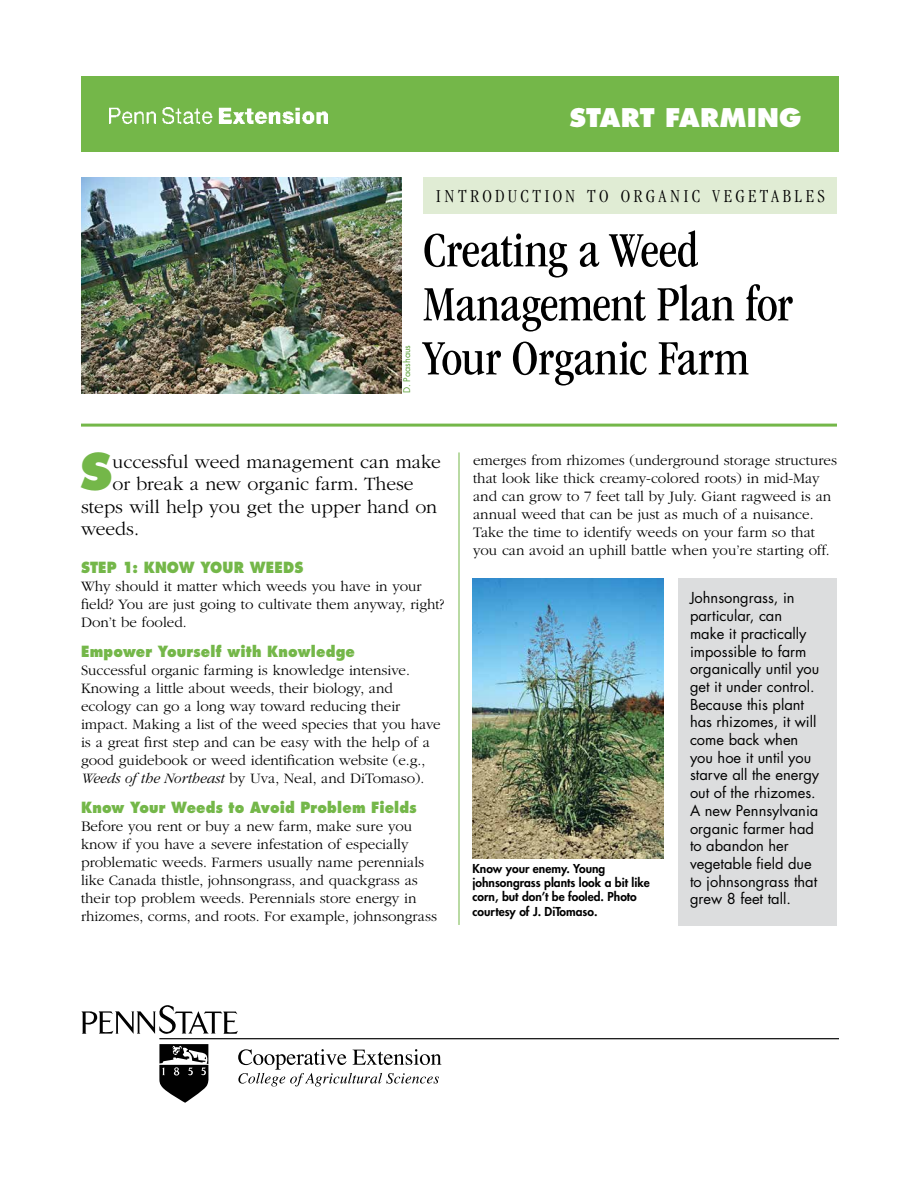
<style>
.page{position:relative;width:918px;height:1188px;background:#fff}
.page>*{position:absolute;margin:0;border:0;box-sizing:border-box;transform-origin:0 0}
.t1{font:condensed 51px/54px "ITC Garamond Std";letter-spacing:-.01em;color:#000}
.t2{font:800 49.35px "Futura Std";color:#74b749}
.t3{font:800 25.05px "Futura Std";letter-spacing:.005em;color:#fff}
.t4{font:300 19.5px "ITC Garamond Std";color:#000}
.t5{font:300 condensed 18.9px "ITC Garamond Std";letter-spacing:.18em;color:#000}
.t6{font:300 15px/18px "ITC Garamond Std";color:#000}
.t7{font:800 15px "Futura Std";letter-spacing:.015em;color:#74b749;scale:.9 1}
.t8{font:14.7px/17.7px "Futura Std";color:#000}
.t9{font:800 12px/14.2px "Futura Std";color:#000}
.t10{font:9px "Futura Std";color:#5ca038}
.s1{font-style:italic}
</style>
<div class="page">
<div style="left:679px;top:579px;width:158px;height:347px;background:#dcddde"></div>
<img style="left:81px;top:177px;width:320px;height:216px">
<hr style="left:81px;top:424px;width:756px;height:3px;background:#74b749">
<hr style="left:459px;top:452px;width:1px;height:473px;background:#74b749">
<div style="left:424px;top:177px;width:413px;height:37px;background:#e0ecd4"></div>
<img style="left:473px;top:578px;width:191px;height:281px">
<svg style="left:81px;top:1005px;width:157px;height:29px"></svg>
<svg style="left:159px;top:1044px;width:50px;height:59px"></svg>
<svg style="left:238px;top:1049px;width:204px;height:38px"></svg>
<hr style="left:159px;top:1038px;width:679px;height:1px;background:#010101">
<div style="left:81px;top:76px;width:757px;height:76px;background:#74b749"></div>
<img style="left:109px;top:108px;width:218px;height:16px">
<h3 class="t3" style="left:569px;top:102px;width:234px">START FARMING</h3>
<p class="t10" style="left:401px;top:393px;width:50px;rotate:-90deg">D. Paashaus</p>
<p class="t5" style="left:436px;top:185px;width:390px">INTRODUCTION TO ORGANIC VEGETABLES</p>
<h1 class="t1" style="left:423px;top:223px;width:371px">Creating a Weed<br>Management Plan for<br>Your Organic Farm</h1>
<h2 class="t2" style="left:80px;top:440px;width:34px">S</h2>
<h3 class="t4" style="left:113px;top:451px;width:330px">uccessful weed management can make</h3>
<h3 class="t4" style="left:113px;top:474px;width:303px">or break a new organic farm. These</h3>
<h3 class="t4" style="left:81px;top:496px;width:358px">steps will help you get the upper hand on</h3>
<h3 class="t4" style="left:81px;top:519px;width:60px">weeds.</h3>
<p class="t7" style="left:81px;top:558px;width:249px">STEP 1: KNOW YOUR WEEDS</p>
<p class="t6" style="left:81px;top:577px;width:365px">Why should it matter which weeds you have in your field? You are just going to cultivate them anyway, right?<br>Don’t be fooled.</p>
<p class="t7" style="left:81px;top:642px;width:306px">Empower Yourself with Knowledge</p>
<p class="t6" style="left:81px;top:661px;width:361px">Successful organic farming is knowledge intensive.<br>Knowing a little about weeds, their biology, and ecology can go a long way toward reducing their impact. Making a list of the weed species that you have is a great first step and can be easy with the help of a good guidebook or weed identification website (e.g., <span class="s1">Weeds of the Northeast</span> by Uva, Neal, and DiTomaso).</p>
<p class="t7" style="left:81px;top:798px;width:375px">Know Your Weeds to Avoid Problem Fields</p>
<p class="t6" style="left:81px;top:817px;width:358px">Before you rent or buy a new farm, make sure you know if you have a severe infestation of especially problematic weeds. Farmers usually name perennials like Canada thistle, johnsongrass, and quackgrass as their top problem weeds. Perennials store energy in rhizomes, corms, and roots. For example, johnsongrass</p>
<p class="t6" style="left:473px;top:451px;width:365px">emerges from rhizomes (underground storage structures that look like thick creamy-colored roots) in mid-May and can grow to 7 feet tall by July. Giant ragweed is an annual weed that can be just as much of a nuisance.<br>Take the time to identify weeds on your farm so that you can avoid an uphill battle when you’re starting off.</p>
<p class="t9" style="left:472px;top:861px;width:179px">Know your enemy. Young johnsongrass plants look a bit like corn, but don’t be fooled. Photo courtesy of J. DiTomaso.</p>
<p class="t8" style="left:690px;top:589px;width:131px">Johnsongrass, in particular, can make it practically impossible to farm organically until you get it under control.<br>Because this plant has rhizomes, it will come back when you hoe it until you starve all the energy out of the rhizomes.<br>A new Pennsylvania organic farmer had to abandon her vegetable field due to johnsongrass that grew 8 feet tall.</p>
</div>
